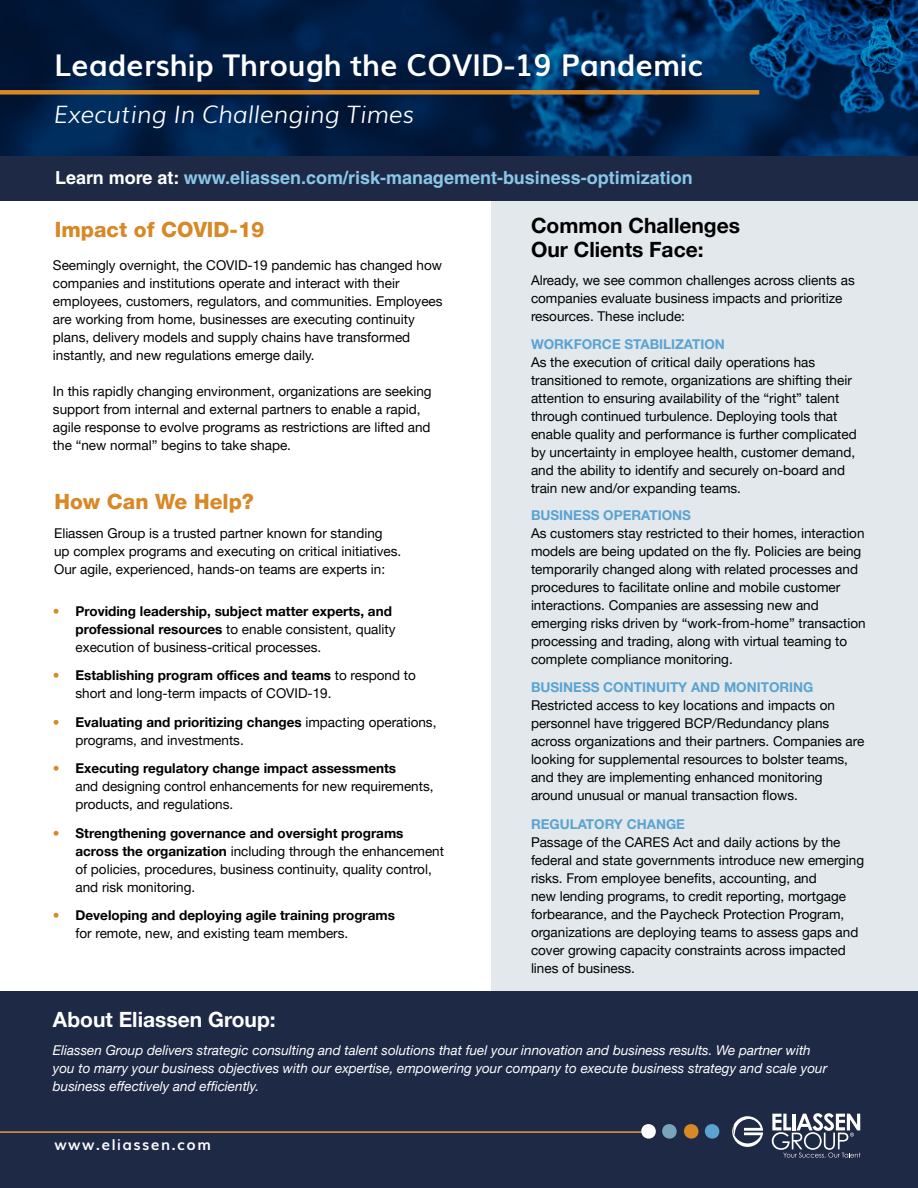
<style>
.page{position:relative;width:918px;height:1188px;background:#fff}
.page>*{position:absolute;margin:0;border:0;box-sizing:border-box;transform-origin:0 0}
.t1{font:700 30px "Muli";color:#fff}
.t2{font:italic 300 24px "Muli";color:#fff}
.t3{font:700 21px/24px "Helvetica Neue LT Pro";color:#000}
.t4{font:800 21px "Helvetica Neue LT Pro";color:#d88826}
.t5{font:700 21px "Helvetica Neue LT Pro";color:#fff}
.t6{font:700 18px "Helvetica LT Std";color:#8ac6e8}
.t7{font:700 15px "Muli";letter-spacing:.1em;color:#fff}
.t8{font:13.5px/18px "Helvetica Neue LT Pro";color:#000}
.t9{font:italic 13.5px/18px "Helvetica Neue LT Pro";color:#fff}
.t10{font:700 13.5px/18px "Helvetica Neue LT Pro";color:#000}
.t11{font:700 13.5px "Helvetica Neue LT Pro";color:#5aa3d2}
.s1{color:#fff}
.s2{font-weight:400;color:#d88826}
.s3{font-weight:400}
.s4{color:#d88826}
.s5{font-weight:700}
</style>
<div class="page">
<img style="left:0;top:0;width:918px;height:156px">
<div style="left:491px;top:183px;width:427px;height:824px;background:#e2e8eb"></div>
<div style="left:0;top:156px;width:918px;height:45px;background:#1e2945"></div>
<div style="left:0;top:90px;width:759px;height:5px;background:#d88826"></div>
<div style="left:0;top:991px;width:918px;height:197px;background:#1e2945"></div>
<hr style="left:0;top:1131px;width:645px;height:2px;background:#e99a3a">
<svg style="left:641px;top:1124px;width:36px;height:15px"></svg>
<svg style="left:684px;top:1124px;width:36px;height:15px"></svg>
<svg style="left:732px;top:1116px;width:31px;height:31px"></svg>
<svg style="left:772px;top:1113px;width:89px;height:45px"></svg>
<h1 class="t1" style="left:54px;top:41px;width:651px">Leadership Through the COVID-19 Pandemic</h1>
<h2 class="t2" style="left:54px;top:95px;width:361px">Executing In Challenging Times</h2>
<h3 class="t6" style="left:55px;top:167px;width:639px"><span class="s1">Learn more at:</span> www.eliassen.com/risk-management-business-optimization</h3>
<h3 class="t4" style="left:55px;top:217px;width:211px">Impact of COVID-19</h3>
<p class="t8" style="left:53px;top:256px;width:391px">Seemingly overnight, the COVID-19 pandemic has changed how companies and institutions operate and interact with their employees, customers, regulators, and communities. Employees are working from home, businesses are executing continuity plans, delivery models and supply chains have transformed instantly, and new regulations emerge daily.</p>
<p class="t8" style="left:53px;top:382px;width:380px">In this rapidly changing environment, organizations are seeking support from internal and external partners to enable a rapid, agile response to evolve programs as restrictions are lifted and the “new normal” begins to take shape.</p>
<h3 class="t4" style="left:54px;top:489px;width:201px">How Can We Help?</h3>
<p class="t8" style="left:54px;top:524px;width:349px">Eliassen Group is a trusted partner known for standing up complex programs and executing on critical initiatives.<br>Our agile, experienced, hands-on teams are experts in:</p>
<p class="t10" style="left:75px;top:602px;width:322px;text-indent:-23px"><span class="s2">•</span> Providing leadership, subject matter experts, and professional resources <span class="s3">to enable consistent, quality execution of business-critical processes.</span></p>
<p class="t8" style="left:75px;top:666px;width:342px;text-indent:-23px"><span class="s4">•</span> <span class="s5">Establishing program offices and teams</span> to respond to short and long-term impacts of COVID-19.</p>
<p class="t8" style="left:75px;top:713px;width:362px;text-indent:-23px"><span class="s4">•</span> <span class="s5">Evaluating and prioritizing changes</span> impacting operations, programs, and investments.</p>
<p class="t8" style="left:75px;top:759px;width:360px;text-indent:-23px"><span class="s4">•</span> <span class="s5">Executing regulatory change impact assessments<br></span>and designing control enhancements for new requirements, products, and regulations.</p>
<p class="t8" style="left:75px;top:824px;width:370px;text-indent:-23px"><span class="s4">•</span> <span class="s5">Strengthening governance and oversight programs across the organization</span> including through the enhancement of policies, procedures, business continuity, quality control, and risk monitoring.</p>
<p class="t10" style="left:75px;top:906px;width:321px;text-indent:-23px"><span class="s2">•</span> Developing and deploying agile training programs <span class="s3">for remote, new, and existing team members.</span></p>
<h3 class="t3" style="left:531px;top:213px;width:211px">Common Challenges<br>Our Clients Face:</h3>
<p class="t8" style="left:531px;top:271px;width:325px">Already, we see common challenges across clients as companies evaluate business impacts and prioritize resources. These include:</p>
<p class="t11" style="left:531px;top:336px;width:195px">WORKFORCE STABILIZATION</p>
<p class="t8" style="left:531px;top:353px;width:327px">As the execution of critical daily operations has transitioned to remote, organizations are shifting their attention to ensuring availability of the “right” talent through continued turbulence. Deploying tools that enable quality and performance is further complicated by uncertainty in employee health, customer demand, and the ability to identify and securely on-board and train new and/or expanding teams.</p>
<p class="t11" style="left:531px;top:507px;width:162px">BUSINESS OPERATIONS</p>
<p class="t8" style="left:531px;top:524px;width:336px">As customers stay restricted to their homes, interaction models are being updated on the fly. Policies are being temporarily changed along with related processes and procedures to facilitate online and mobile customer interactions. Companies are assessing new and emerging risks driven by “work-from-home” transaction processing and trading, along with virtual teaming to complete compliance monitoring.</p>
<p class="t11" style="left:531px;top:679px;width:284px">BUSINESS CONTINUITY AND MONITORING</p>
<p class="t8" style="left:531px;top:696px;width:335px">Restricted access to key locations and impacts on personnel have triggered BCP/Redundancy plans across organizations and their partners. Companies are looking for supplemental resources to bolster teams, and they are implementing enhanced monitoring around unusual or manual transaction flows.</p>
<p class="t11" style="left:531px;top:816px;width:156px">REGULATORY CHANGE</p>
<p class="t8" style="left:531px;top:833px;width:335px">Passage of the CARES Act and daily actions by the federal and state governments introduce new emerging risks. From employee benefits, accounting, and<br>new lending programs, to credit reporting, mortgage forbearance, and the Paycheck Protection Program, organizations are deploying teams to assess gaps and cover growing capacity constraints across impacted lines of business.</p>
<h3 class="t5" style="left:53px;top:1007px;width:224px">About Eliassen Group:</h3>
<p class="t9" style="left:53px;top:1041px;width:776px">Eliassen Group delivers strategic consulting and talent solutions that fuel your innovation and business results. We partner with you to marry your business objectives with our expertise, empowering your company to execute business strategy and scale your business effectively and efficiently.</p>
<p class="t7" style="left:54px;top:1133px;width:158px">www.eliassen.com</p>
</div>
